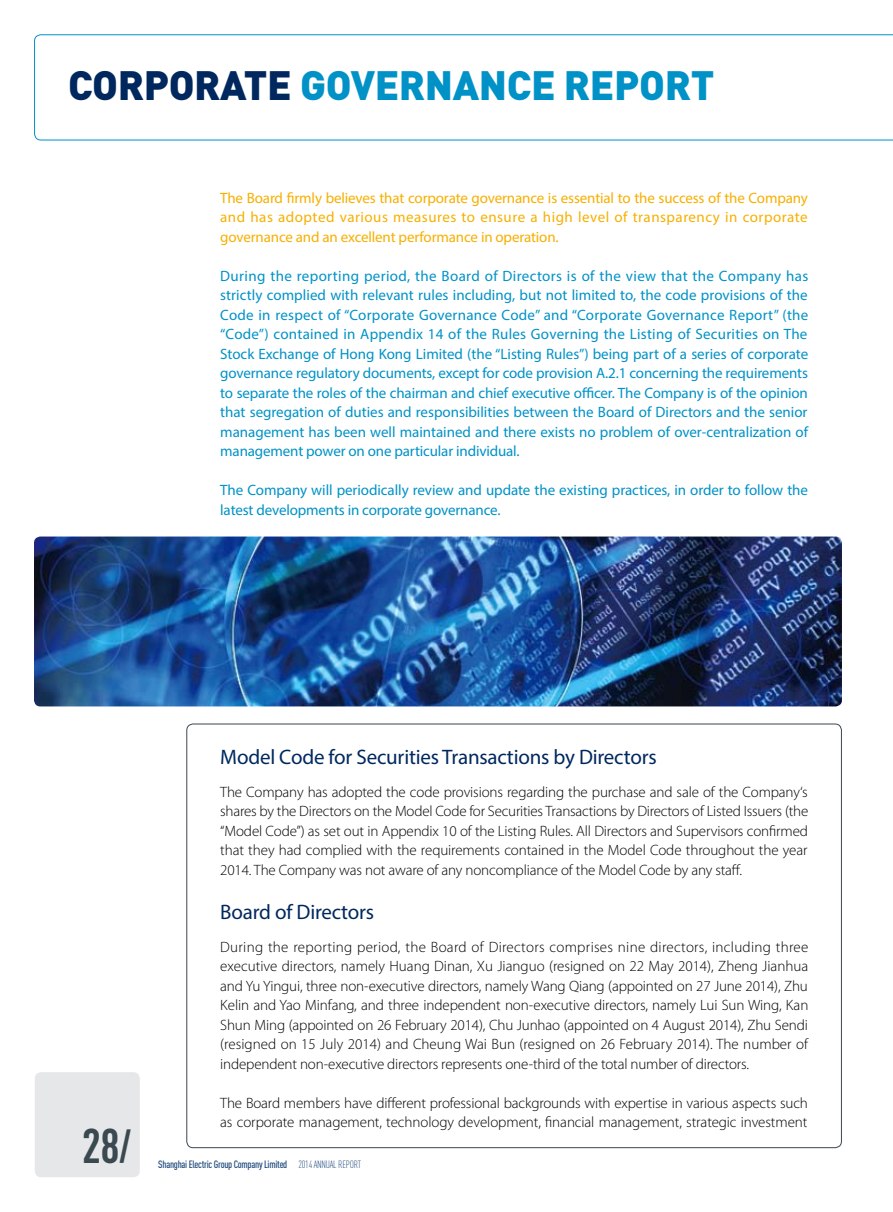
<style>
.page{position:relative;width:893px;height:1212px;background:#fff}
.page>*{position:absolute;margin:0;border:0;box-sizing:border-box;transform-origin:0 0}
.t1{font:700 48px "DIN Cond";color:#3a4850}
.t2{font:900 40.5px "DIN";letter-spacing:-.01em;color:#0092c7}
.t3{font:21px "Myriad Pro";letter-spacing:-.01em;color:#00285e}
.t4{font:300 15px/19.5px "Myriad Pro";letter-spacing:-.01em;color:#000;text-align:justify}
.t5{font:15px/19.5px "Myriad Pro";letter-spacing:-.01em;color:#0092c7;text-align:justify}
.t6{font:15px/19.5px "Myriad Pro";letter-spacing:-.01em;color:#f7b000;text-align:justify}
.t7{font:500 10.5px "DIN Cond";letter-spacing:-.025em;color:#194679}
.s1{color:#00285e}
.s2{font-size:39px}
.s3{font-weight:300}
</style>
<div class="page">
<div style="left:35px;top:1072px;width:105px;height:105px;background:#e6e7e9;border-radius:6px"></div>
<svg style="left:34px;top:34px;width:859px;height:106px"></svg>
<img style="left:34px;top:536px;width:808px;height:170px">
<h2 class="t2" style="left:68px;top:59px;width:648px"><span class="s1">CORPORATE</span> GOVERNANCE REPORT</h2>
<p class="t6" style="left:220px;top:188px;width:589px">The Board firmly believes that corporate governance is essential to the success of the Company and has adopted various measures to ensure a high level of transparency in corporate governance and an excellent performance in operation.</p>
<p class="t5" style="left:220px;top:266px;width:590px">During the reporting period, the Board of Directors is of the view that the Company has strictly complied with relevant rules including, but not limited to, the code provisions of the Code in respect of “Corporate Governance Code” and “Corporate Governance Report” (the “Code”) contained in Appendix 14 of the Rules Governing the Listing of Securities on The Stock Exchange of Hong Kong Limited (the “Listing Rules”) being part of a series of corporate governance regulatory documents, except for code provision A.2.1 concerning the requirements to separate the roles of the chairman and chief executive officer. The Company is of the opinion that segregation of duties and responsibilities between the Board of Directors and the senior management has been well maintained and there exists no problem of over-centralization of management power on one particular individual.</p>
<p class="t5" style="left:220px;top:480px;width:589px">The Company will periodically review and update the existing practices, in order to follow the latest developments in corporate governance.</p>
<h1 class="t1" style="left:82px;top:1116px;width:51px">28<span class="s2">/</span></h1>
<h3 class="t3" style="left:220px;top:744px;width:438px">Model Code for Securities Transactions by Directors</h3>
<p class="t4" style="left:220px;top:782px;width:590px">The Company has adopted the code provisions regarding the purchase and sale of the Company‘s shares by the Directors on the Model Code for Securities Transactions by Directors of Listed Issuers (the “Model Code”) as set out in Appendix 10 of the Listing Rules. All Directors and Supervisors confirmed that they had complied with the requirements contained in the Model Code throughout the year 2014. The Company was not aware of any noncompliance of the Model Code by any staff.</p>
<h3 class="t3" style="left:220px;top:899px;width:155px">Board of Directors</h3>
<p class="t4" style="left:220px;top:937px;width:590px">During the reporting period, the Board of Directors comprises nine directors, including three executive directors, namely Huang Dinan, Xu Jianguo (resigned on 22 May 2014), Zheng Jianhua and Yu Yingui, three non-executive directors, namely Wang Qiang (appointed on 27 June 2014), Zhu Kelin and Yao Minfang, and three independent non-executive directors, namely Lui Sun Wing, Kan Shun Ming (appointed on 26 February 2014), Chu Junhao (appointed on 4 August 2014), Zhu Sendi (resigned on 15 July 2014) and Cheung Wai Bun (resigned on 26 February 2014). The number of independent non-executive directors represents one-third of the total number of directors.</p>
<p class="t4" style="left:220px;top:1093px;width:589px">The Board members have different professional backgrounds with expertise in various aspects such as corporate management, technology development, financial management, strategic investment</p>
<p class="t7" style="left:158px;top:1158px;width:204px">Shanghai Electric Group Company Limited <span class="s3">2014 ANNUAL REPORT</span></p>
</div>
